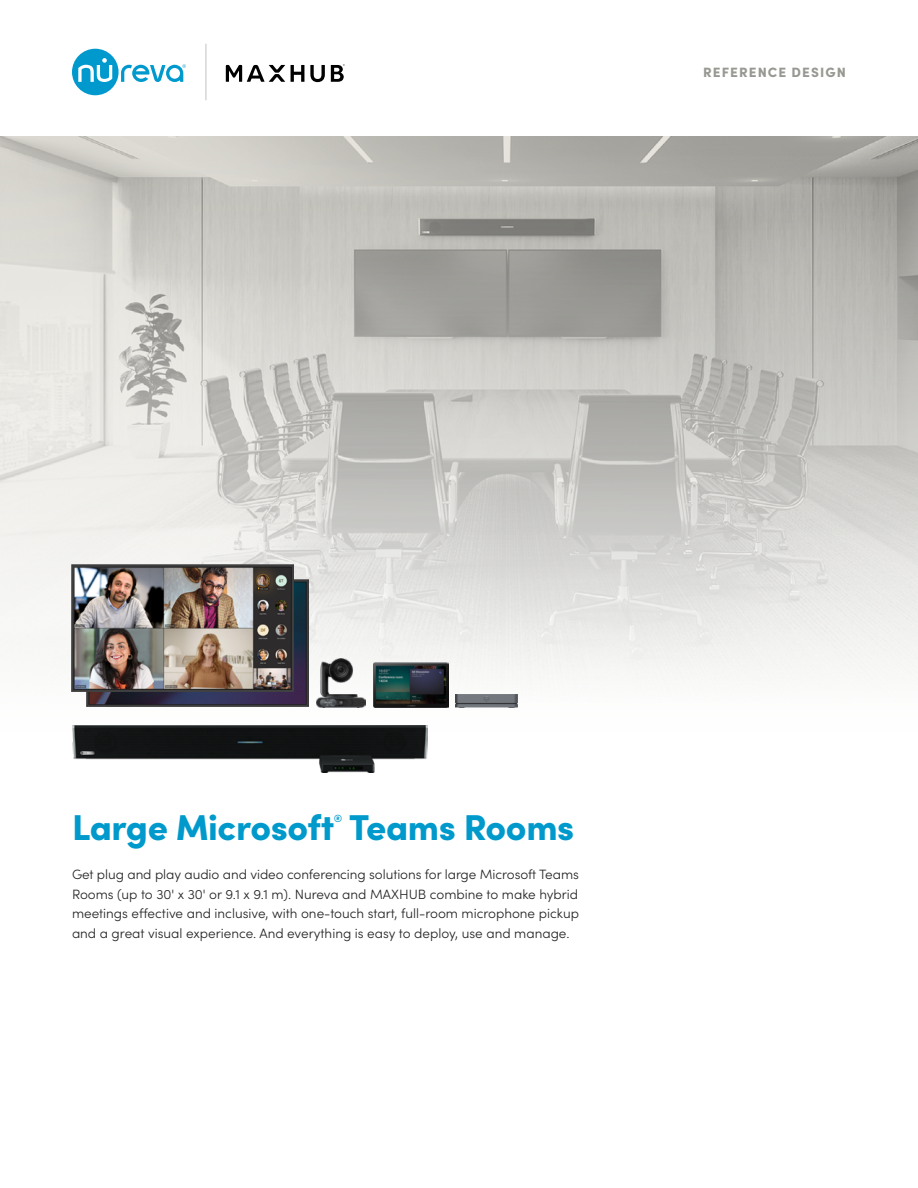
<style>
.page{position:relative;width:918px;height:1188px;background:#fff}
.page>*{position:absolute;margin:0;border:0;box-sizing:border-box;transform-origin:0 0}
.t1{font:900 36px "Sofia Pro";letter-spacing:-.01em;color:#09c}
.t2{font:300 13.5px/19.5px "Sofia Pro";color:#222;text-align:justify}
.t3{font:900 13.5px "Sofia Pro";letter-spacing:.08em;color:#979892}
.t4{font:900 10.5px "Sofia Pro";color:#09c}
</style>
<div class="page">
<img style="left:0;top:136px;width:918px;height:571px">
<svg style="left:72px;top:49px;width:114px;height:46px"></svg>
<hr style="left:206px;top:44px;width:1px;height:56px;background:#000">
<svg style="left:291px;top:65px;width:13px;height:17px"></svg>
<svg style="left:310px;top:65px;width:15px;height:17px"></svg>
<svg style="left:226px;top:65px;width:59px;height:17px"></svg>
<svg style="left:331px;top:64px;width:14px;height:18px"></svg>
<img style="left:87px;top:579px;width:222px;height:128px">
<img style="left:72px;top:564px;width:222px;height:128px">
<img style="left:316px;top:658px;width:50px;height:49px">
<img style="left:373px;top:663px;width:75px;height:44px">
<img style="left:456px;top:695px;width:61px;height:12px">
<img style="left:72px;top:725px;width:355px;height:47px">
<p class="t3" style="left:703px;top:62px;width:144px">REFERENCE DESIGN</p>
<h1 class="t1" style="left:72px;top:800px;width:504px">Large Microsoft Teams Rooms</h1>
<p class="t4" style="left:334px;top:811px;width:10px">®</p>
<p class="t2" style="left:72px;top:864px;width:509px">Get plug and play audio and video conferencing solutions for large Microsoft Teams Rooms (up to 30' x 30' or 9.1 x 9.1 m). Nureva and MAXHUB combine to make hybrid meetings effective and inclusive, with one-touch start, full-room microphone pickup and a great visual experience. And everything is easy to deploy, use and manage.</p>
</div>
